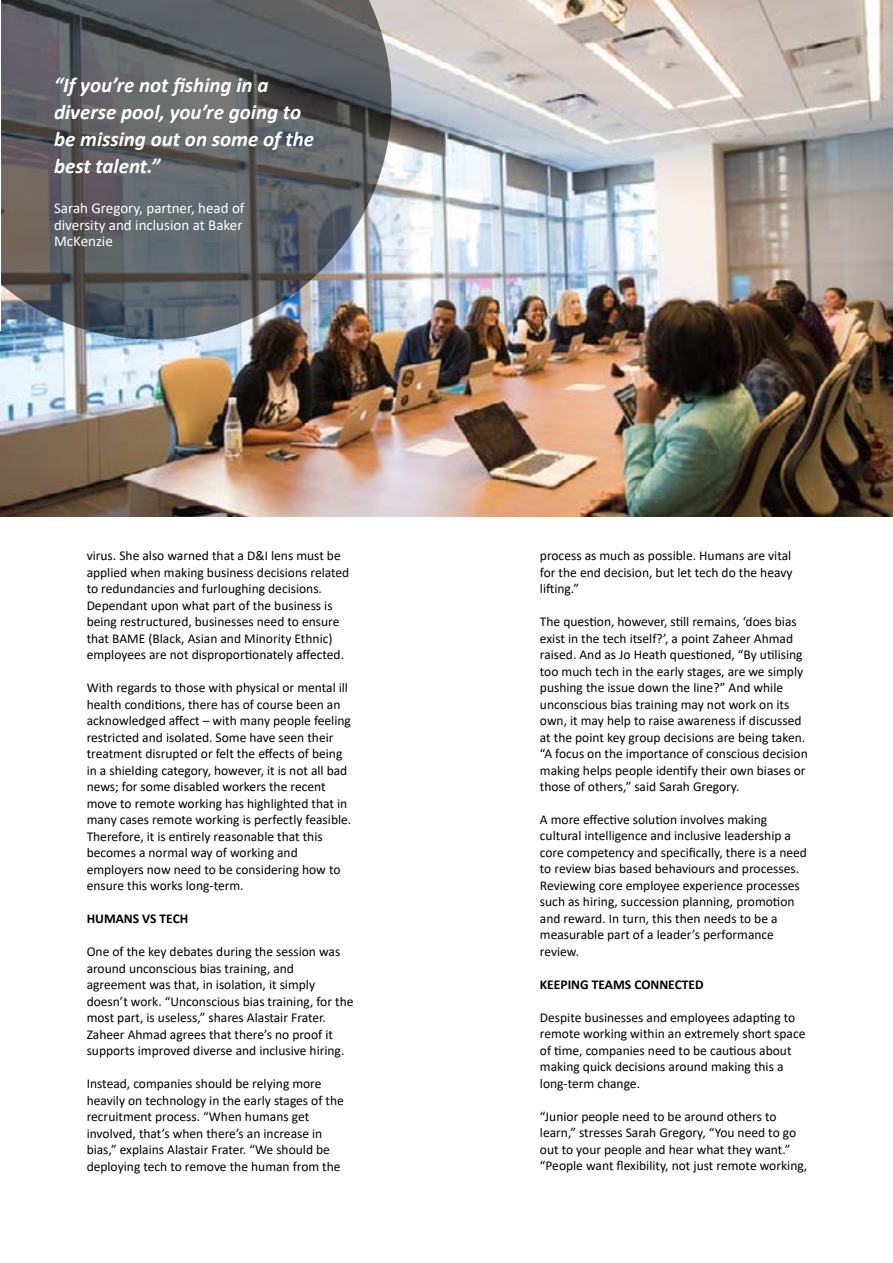
<style>
.page{position:relative;width:893px;height:1263px;background:#fff}
.page>*{position:absolute;margin:0;border:0;box-sizing:border-box;transform-origin:0 0}
.t1{font:italic 700 21px/27px "Calibri";color:#fff}
.t2{font:15px/16.5px "Calibri";color:#fff}
.t3{font:13.5px/16.5px "Calibri";color:#000}
.t4{font:700 13.5px "Calibri";color:#000}
</style>
<div class="page">
<img style="left:0;top:0;width:893px;height:517px">
<svg style="left:0;top:0;width:391px;height:340px;background:#63666a"></svg>
<hr style="left:0;top:0;width:1px;height:331px;background:#fff">
<h1 class="t1" style="left:54px;top:71px;width:262px">“If you’re not fishing in a diverse pool, you’re going to be missing out on some of the best talent.”</h1>
<p class="t2" style="left:54px;top:200px;width:192px">Sarah Gregory, partner, head of diversity and inclusion at Baker<br>McKenzie</p>
<p class="t3" style="left:87px;top:547px;width:264px">virus. She also warned that a D&amp;I lens must be applied when making business decisions related to redundancies and furloughing decisions.<br>Dependant upon what part of the business is being restructured, businesses need to ensure that BAME (Black, Asian and Minority Ethnic) employees are not disproportionately affected.</p>
<p class="t3" style="left:87px;top:679px;width:266px">With regards to those with physical or mental ill health conditions, there has of course been an acknowledged affect – with many people feeling restricted and isolated. Some have seen their treatment disrupted or felt the effects of being in a shielding category, however, it is not all bad news; for some disabled workers the recent move to remote working has highlighted that in many cases remote working is perfectly feasible.<br>Therefore, it is entirely reasonable that this becomes a normal way of working and employers now need to be considering how to ensure this works long-term.</p>
<p class="t4" style="left:87px;top:909px;width:103px">HUMANS VS TECH</p>
<p class="t3" style="left:87px;top:943px;width:268px">One of the key debates during the session was around unconscious bias training, and agreement was that, in isolation, it simply doesn’t work. “Unconscious bias training, for the most part, is useless,” shares Alastair Frater.<br>Zaheer Ahmad agrees that there’s no proof it supports improved diverse and inclusive hiring.</p>
<p class="t3" style="left:87px;top:1075px;width:259px">Instead, companies should be relying more heavily on technology in the early stages of the recruitment process. “When humans get involved, that’s when there’s an increase in bias,” explains Alastair Frater. “We should be deploying tech to remove the human from the</p>
<p class="t3" style="left:540px;top:547px;width:254px;text-align:justify">process as much as possible. Humans are vital for the end decision, but let tech do the heavy lifting.”</p>
<p class="t3" style="left:540px;top:613px;width:269px">The question, however, still remains, ‘does bias exist in the tech itself?’, a point Zaheer Ahmad raised. And as Jo Heath questioned, “By utilising too much tech in the early stages, are we simply pushing the issue down the line?” And while unconscious bias training may not work on its own, it may help to raise awareness if discussed at the point key group decisions are being taken. “A focus on the importance of conscious decision making helps people identify their own biases or those of others,” said Sarah Gregory.</p>
<p class="t3" style="left:540px;top:811px;width:269px">A more effective solution involves making cultural intelligence and inclusive leadership a core competency and specifically, there is a need to review bias based behaviours and processes.<br>Reviewing core employee experience processes such as hiring, succession planning, promotion and reward. In turn, this then needs to be a measurable part of a leader’s performance review.</p>
<p class="t4" style="left:540px;top:975px;width:165px">KEEPING TEAMS CONNECTED</p>
<p class="t3" style="left:540px;top:1009px;width:267px">Despite businesses and employees adapting to remote working within an extremely short space of time, companies need to be cautious about making quick decisions around making this a long-term change.</p>
<p class="t3" style="left:540px;top:1108px;width:269px">“Junior people need to be around others to learn,” stresses Sarah Gregory, “You need to go out to your people and hear what they want.” “People want flexibility, not just remote working,</p>
</div>
